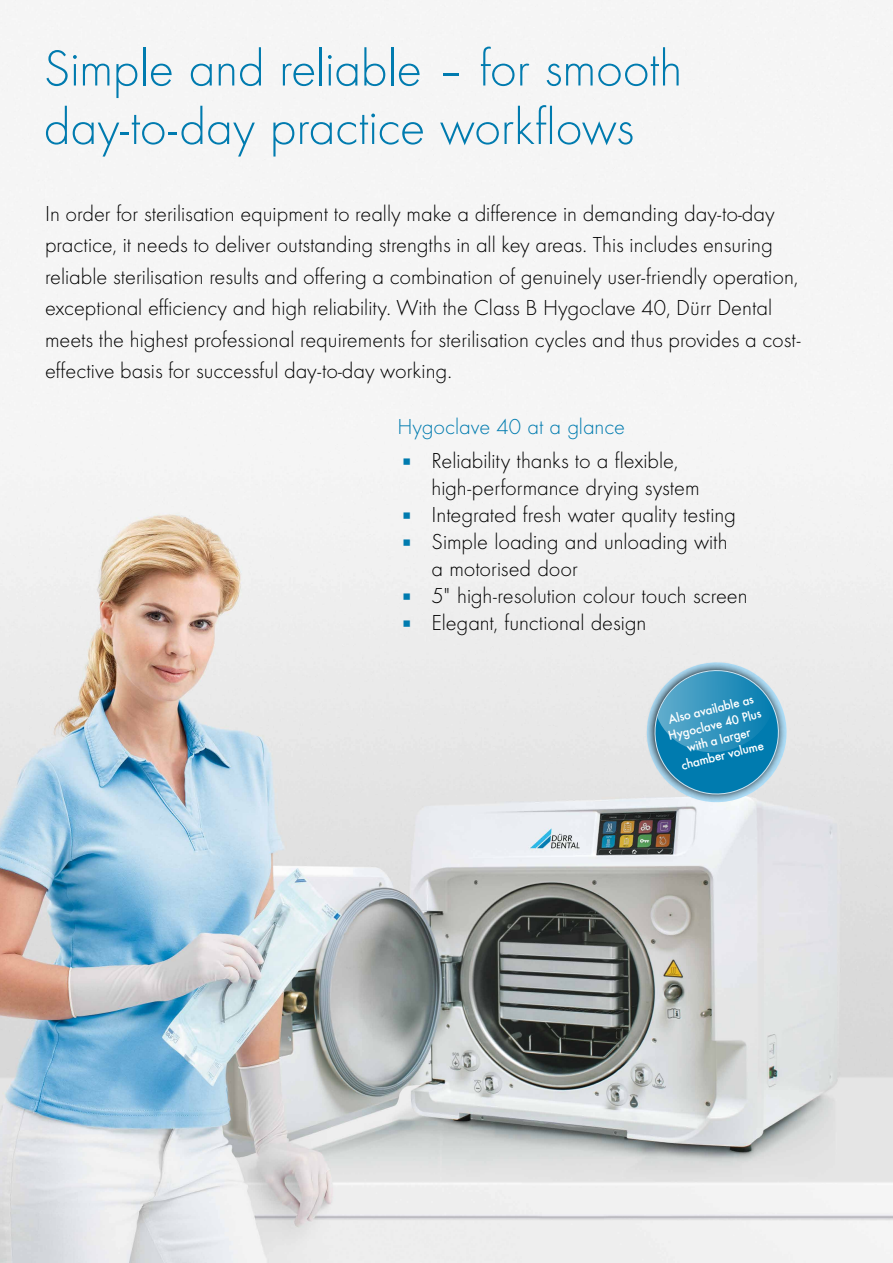
<style>
.page{position:relative;width:893px;height:1263px;background:#fff}
.page>*{position:absolute;margin:0;border:0;box-sizing:border-box;transform-origin:0 0}
.t1{font:300 52.5px/58.5px "Futura";letter-spacing:-.01em;color:#007baf}
.t2{font:300 22.5px/31.5px "Futura";color:#000}
.t3{font:300 22.5px "Futura";color:#007baf}
.t4{font:500 13.5px/15.8px "Futura";color:#fff;text-align:center}
.s1{font-family:"Futura Boo";font-weight:400;color:#007baf}
</style>
<div class="page">
<img style="left:0;top:0;width:893px;height:1263px">
<svg style="left:628px;top:644px;width:177px;height:176px;background:#8fbdd1"></svg>
<h1 class="t1" style="left:44px;top:37px;width:640px">Simple and reliable – for smooth day-to-day practice workflows</h1>
<p class="t2" style="left:45px;top:197px;width:757px">In order for sterilisation equipment to really make a difference in demanding day-to-day practice, it needs to deliver outstanding strengths in all key areas. This includes ensuring reliable sterilisation results and offering a combination of genuinely user-friendly operation, exceptional efficiency and high reliability. With the Class B Hygoclave 40, Dürr Dental meets the highest professional requirements for sterilisation cycles and thus provides a cost&shy;effective basis for successful day-to-day working.</p>
<p class="t3" style="left:398px;top:412px;width:229px">Hygoclave 40 at a glance</p>
<p class="t2" style="left:432px;top:446px;width:269px;line-height:27px;text-indent:-34px"><span class="s1">▪</span> Reliability thanks to a flexible, high-performance drying system</p>
<p class="t2" style="left:398px;top:498px;width:340px"><span class="s1">▪</span> Integrated fresh water quality testing</p>
<p class="t2" style="left:432px;top:527px;width:298px;line-height:27px;text-indent:-34px"><span class="s1">▪</span> Simple loading and unloading with a motorised door</p>
<p class="t2" style="left:398px;top:579px;width:352px"><span class="s1">▪</span> 5" high-resolution colour touch screen</p>
<p class="t2" style="left:398px;top:606px;width:250px"><span class="s1">▪</span> Elegant, functional design</p>
<p class="t4" style="left:662px;top:712px;width:97px;rotate:-14deg">Also available as<br>Hygoclave 40 Plus with a larger chamber volume</p>
</div>
